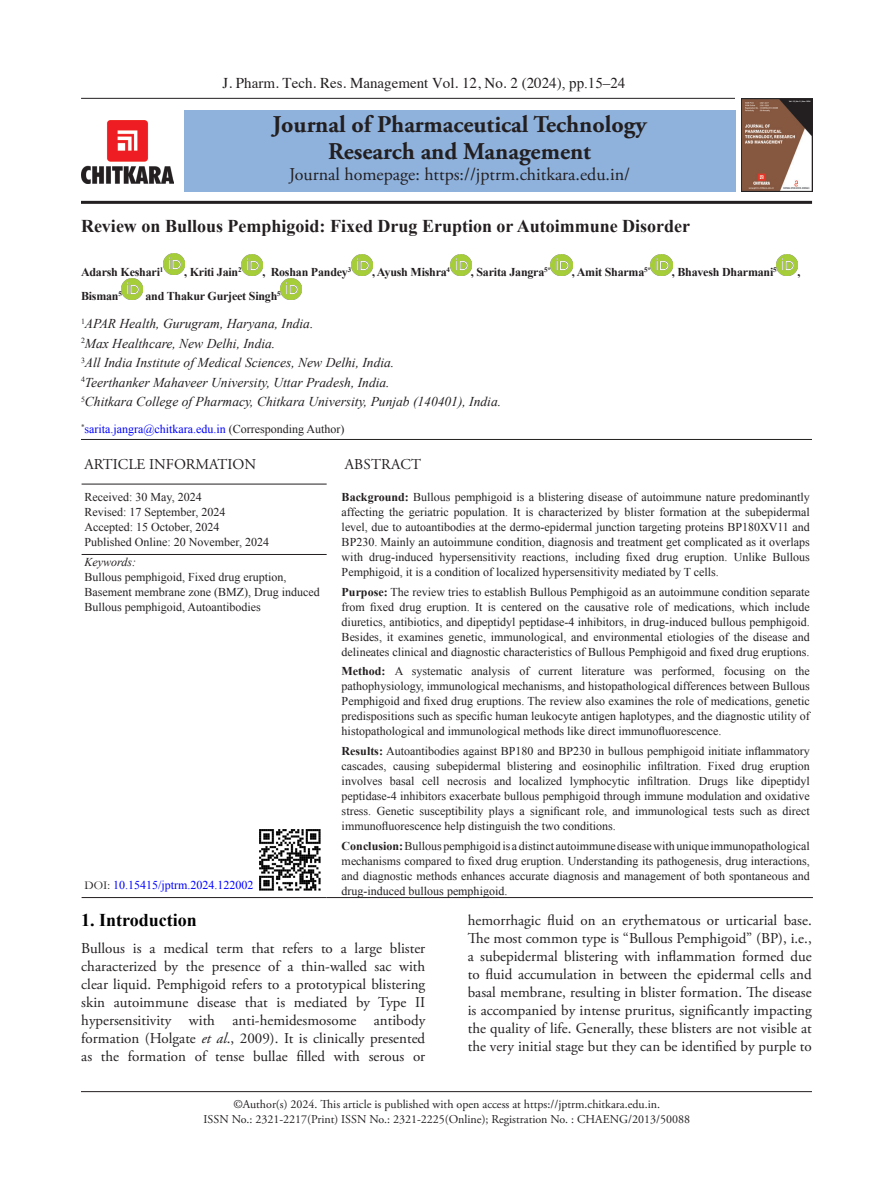
<style>
.page{position:relative;width:893px;height:1191px;background:#fff}
.page>*{position:absolute;margin:0;border:0;box-sizing:border-box;transform-origin:0 0}
.t1{font:700 24px "Adobe Garamond Pro";color:#231f20}
.CT{font:700 18px "Times New Roman";color:#231f20}
.t2{font:18px "Adobe Garamond Pro";color:#231f20}
.t3{font:700 18px "Times New Roman";color:#000}
.TX{font:15px/18px "Adobe Garamond Pro";color:#231f20;text-align:justify}
.doi{font:15px "Times";color:#231f20}
.abstract_title{font:15px "Adobe Garamond Pro";letter-spacing:.015em;color:#231f20}
.Address{font:italic 13.5px "Times New Roman";color:#231f20}
.abstract{font:12px/15px "Times New Roman";color:#231f20;text-align:justify}
.Author{font:700 12px "Times New Roman";letter-spacing:-.015em;color:#231f20}
.Keyword{font:12px/15px "Times New Roman";color:#231f20}
.Footer_txt{font:12px "Adobe Garamond Pro";color:#231f20}
.doi-2{font:12px "Adobe Garamond Pro";color:#231f20}
.date{font:12px/15px "Times New Roman";color:#231f20}
.email{font:12px "Times New Roman";color:#00f}
.pub-online{font:12px "Times New Roman";color:#231f20}
.Footer_txt-2{font:12px "Times New Roman";color:#00f}
.TX-2{font:700 1.8px "Arial";color:#fff}
.s1{font-family:"Times New Roman"}
.s2{color:#231f20}
.s3{font-weight:700}
.s4{font-style:italic}
.s5{font-family:"Garamond";color:#231f20}
</style>
<div class="page">
<hr style="left:81px;top:201px;width:731px;height:3px;background:#231f20">
<div style="left:184px;top:110px;width:551px;height:81px;background:#8fb2dd"></div>
<img style="left:742px;top:98px;width:70px;height:93px">
<hr style="left:81px;top:1091px;width:731px;height:1px;background:#231f20">
<hr style="left:81px;top:98px;width:654px;height:1px;background:#231f20">
<img style="left:81px;top:121px;width:93px;height:63px">
<hr style="left:81px;top:439px;width:731px;height:1px;background:#231f20">
<img style="left:163px;top:253px;width:21px;height:21px">
<img style="left:241px;top:254px;width:22px;height:21px">
<img style="left:351px;top:254px;width:21px;height:21px">
<img style="left:450px;top:254px;width:21px;height:21px">
<img style="left:551px;top:254px;width:21px;height:21px">
<img style="left:651px;top:254px;width:21px;height:21px">
<img style="left:777px;top:254px;width:21px;height:21px">
<img style="left:122px;top:278px;width:21px;height:21px">
<img style="left:281px;top:278px;width:21px;height:21px">
<hr style="left:82px;top:484px;width:245px;height:1px;background:#231f20">
<hr style="left:82px;top:554px;width:245px;height:1px;background:#231f20">
<hr style="left:327px;top:897px;width:486px;height:1px;background:#231f20">
<hr style="left:82px;top:897px;width:245px;height:1px;background:#231f20">
<img style="left:259px;top:829px;width:62px;height:62px">
<p class="doi" style="left:223px;top:69px;width:404px">J. Pharm. Tech. Res. Management Vol. 12, No. 2 (2024)<span class="s1">, pp.15–24</span></p>
<p class="t1" style="left:273px;top:111px;width:375px">Journal of Pharmaceutical Technology</p>
<p class="t1" style="left:328px;top:138px;width:264px">Research and Management</p>
<p class="t2" style="left:289px;top:164px;width:342px">Journal homepage: https://jptrm.chitkara.edu.in/</p>
<p class="TX-2" style="left:789px;top:100px;width:23px">Vol. 12 | No. 2 | Nov. 2024</p>
<p class="CT" style="left:81px;top:213px;width:611px">Review on Bullous Pemphigoid: Fixed Drug Eruption or Autoimmune Disorder</p>
<p class="Author" style="left:81px;top:263px;width:84px">Adarsh Keshari<sup>1</sup></p>
<p class="Author" style="left:184px;top:263px;width:59px">, Kriti Jain<sup>2</sup></p>
<p class="Author" style="left:262px;top:263px;width:90px">, Roshan Pandey<sup>3</sup></p>
<p class="Author" style="left:372px;top:263px;width:80px">, Ayush Mishra<sup>4</sup></p>
<p class="Author" style="left:471px;top:263px;width:82px">, Sarita Jangra<sup>5*</sup></p>
<p class="Author" style="left:572px;top:263px;width:81px">, Amit Sharma<sup>5*</sup></p>
<p class="Author" style="left:672px;top:263px;width:106px">, Bhavesh Dharmani<sup>5</sup></p>
<p class="Author" style="left:797px;top:263px;width:4px">,</p>
<p class="Author" style="left:81px;top:287px;width:42px">Bisman<sup>5</sup></p>
<p class="Author" style="left:146px;top:287px;width:137px">and Thakur Gurjeet Singh<sup>5</sup></p>
<p class="Address" style="left:81px;top:314px;width:234px"><sup>1</sup>APAR Health, Gurugram, Haryana, India.</p>
<p class="Address" style="left:81px;top:334px;width:196px"><sup>2</sup>Max Healthcare, New Delhi, India.</p>
<p class="Address" style="left:81px;top:353px;width:315px"><sup>3</sup>All India Institute of Medical Sciences, New Delhi, India.</p>
<p class="Address" style="left:81px;top:373px;width:310px"><sup>4</sup>Teerthanker Mahaveer University, Uttar Pradesh, India.</p>
<p class="Address" style="left:81px;top:392px;width:422px"><sup>5</sup>Chitkara College of Pharmacy, Chitkara University, Punjab (140401), India.</p>
<p class="email" style="left:81px;top:421px;width:265px"><sup>*</sup>sarita.jangra@chitkara.edu.in <span class="s2">(Corresponding Author)</span></p>
<h4 class="TX" style="left:85px;top:455px;width:173px">ARTICLE INFORMATION</h4>
<p class="abstract_title" style="left:345px;top:455px;width:78px">ABSTRACT</p>
<p class="date" style="left:85px;top:490px;width:142px">Received: 30 May, 2024<br>Revised: 17 September, 2024<br>Accepted: 15 October, 2024</p>
<p class="pub-online" style="left:85px;top:534px;width:186px">Published Online: 20 November, 2024</p>
<p class="abstract" style="left:342px;top:490px;width:470px"><span class="s3">Background:</span> Bullous pemphigoid is a blistering disease of autoimmune nature predominantly affecting the geriatric population. It is characterized by blister formation at the subepidermal level, due to autoantibodies at the dermo-epidermal junction targeting proteins BP180XV11 and BP230. Mainly an autoimmune condition, diagnosis and treatment get complicated as it overlaps with drug-induced hypersensitivity reactions, including fixed drug eruption. Unlike Bullous Pemphigoid, it is a condition of localized hypersensitivity mediated by T cells.</p>
<p class="abstract" style="left:342px;top:584px;width:470px"><span class="s3">Purpose:</span> The review tries to establish Bullous Pemphigoid as an autoimmune condition separate from fixed drug eruption. It is centered on the causative role of medications, which include diuretics, antibiotics, and dipeptidyl peptidase-4 inhibitors, in drug-induced bullous pemphigoid.<br>Besides, it examines genetic, immunological, and environmental etiologies of the disease and delineates clinical and diagnostic characteristics of Bullous Pemphigoid and fixed drug eruptions.</p>
<p class="abstract" style="left:342px;top:664px;width:470px"><span class="s3">Method:</span> A systematic analysis of current literature was performed, focusing on the pathophysiology, immunological mechanisms, and histopathological differences between Bullous Pemphigoid and fixed drug eruptions. The review also examines the role of medications, genetic predispositions such as specific human leukocyte antigen haplotypes, and the diagnostic utility of histopathological and immunological methods like direct immunofluorescence.</p>
<p class="abstract" style="left:342px;top:743px;width:470px"><span class="s3">Results:</span> Autoantibodies against BP180 and BP230 in bullous pemphigoid initiate inflammatory cascades, causing subepidermal blistering and eosinophilic infiltration. Fixed drug eruption involves basal cell necrosis and localized lymphocytic infiltration. Drugs like dipeptidyl peptidase-4 inhibitors exacerbate bullous pemphigoid through immune modulation and oxidative stress. Genetic susceptibility plays a significant role, and immunological tests such as direct immunofluorescence help distinguish the two conditions.</p>
<p class="abstract" style="left:342px;top:838px;width:470px"><span class="s3">Conclusion:</span> Bullous pemphigoid is a distinct autoimmune disease with unique immunopathological mechanisms compared to fixed drug eruption. Understanding its pathogenesis, drug interactions, and diagnostic methods enhances accurate diagnosis and management of both spontaneous and drug-induced bullous pemphigoid.</p>
<p class="Keyword" style="left:85px;top:554px;width:237px"><span class="s4">Keywords:<br></span>Bullous pemphigoid, Fixed drug eruption, Basement membrane zone (BMZ), Drug induced Bullous pemphigoid, Autoantibodies</p>
<p class="Footer_txt-2" style="left:85px;top:876px;width:170px"><span class="s5">DOI:</span> 10.15415/jptrm.2024.122002</p>
<h1 class="t3" style="left:81px;top:907px;width:117px">1. Introduction</h1>
<p class="TX" style="left:81px;top:940px;width:345px">Bullous is a medical term that refers to a large blister characterized by the presence of a thin-walled sac with clear liquid. Pemphigoid refers to a prototypical blistering skin autoimmune disease that is mediated by Type II hypersensitivity with anti-hemidesmosome antibody formation (Holgate <span class="s4">et al</span>., 2009). It is clinically presented as the formation of tense bullae filled with serous or</p>
<p class="TX" style="left:468px;top:911px;width:345px">hemorrhagic fluid on an erythematous or urticarial base.<br>The most common type is “Bullous Pemphigoid” (BP), i.e., a subepidermal blistering with inflammation formed due to fluid accumulation in between the epidermal cells and basal membrane, resulting in blister formation. The disease is accompanied by intense pruritus, significantly impacting the quality of life. Generally, these blisters are not visible at the very initial stage but they can be identified by purple to</p>
<p class="Footer_txt" style="left:233px;top:1097px;width:428px">©Author(s) 2024. This article is published with open access at https://jptrm.chitkara.edu.in.</p>
<p class="doi-2" style="left:204px;top:1112px;width:488px">ISSN No.: 2321-2217(Print) ISSN No.: 2321-2225(Online); Registration No. : CHAENG/2013/50088</p>
</div>
